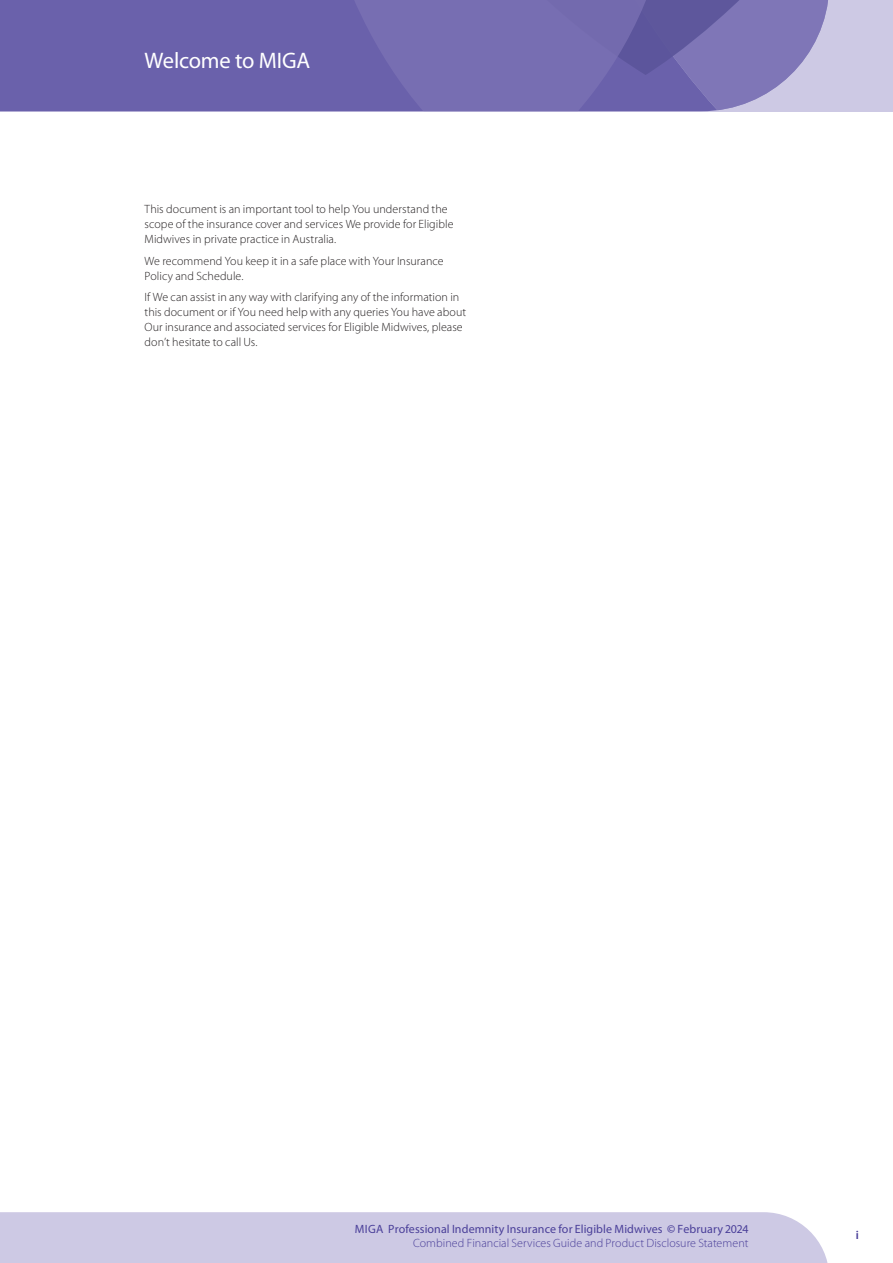
<style>
.page{position:relative;width:893px;height:1263px;background:#fff}
.page>*{position:absolute;margin:0;border:0;box-sizing:border-box;transform-origin:0 0}
.t1{font:22.5px "Myriad Pro";letter-spacing:-.005em;color:#fff}
.t2{font:300 12px/15px "Myriad Pro";letter-spacing:.005em;color:#231f20}
.t3{font:12px/14.2px "Myriad Pro";letter-spacing:.005em;color:#4a3f99;text-align:right}
.t4{font:600 12px "Myriad Pro";color:#4a3f99}
.s1{font-weight:600}
.s2{font-weight:300}
</style>
<div class="page">
<div style="left:0;top:0;width:893px;height:111px;background:#cdc9e4"></div>
<div style="left:0;top:1212px;width:828px;height:51px;background:#cdc9e4"></div>
<div style="left:0;top:0;width:295px;height:111px;background:#6a61ab"></div>
<svg style="left:295px;top:0;width:533px;height:111px;background:#776fb2"></svg>
<h1 class="t1" style="left:145px;top:47px;width:167px">Welcome to MIGA</h1>
<p class="t2" style="left:145px;top:201px;width:311px">This document is an important tool to help You understand the scope of the insurance cover and services We provide for Eligible<br>Midwives in private practice in Australia.</p>
<p class="t2" style="left:145px;top:253px;width:301px">We recommend You keep it in a safe place with Your Insurance<br>Policy and Schedule.</p>
<p class="t2" style="left:145px;top:289px;width:323px">If We can assist in any way with clarifying any of the information in this document or if You need help with any queries You have about Our insurance and associated services for Eligible Midwives, please don’t hesitate to call Us.</p>
<p class="t3" style="left:355px;top:1221px;width:395px">MIGA Professional Indemnity Insurance for Eligible Midwives <span class="s1">©</span> February 2024<br><span class="s2">Combined Financial Services Guide and Product Disclosure Statement</span></p>
<p class="t4" style="left:856px;top:1227px;width:5px">i</p>
</div>
